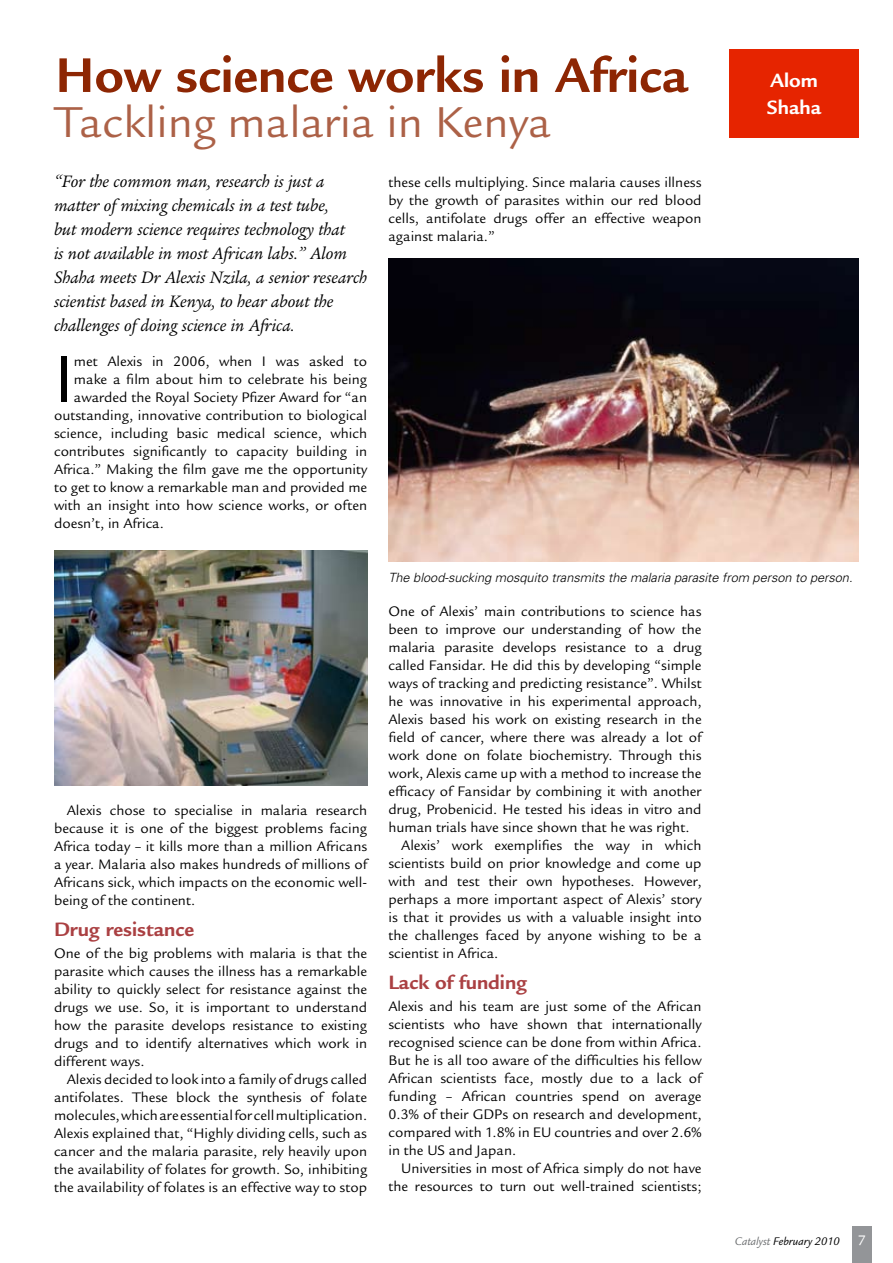
<style>
.page{position:relative;width:893px;height:1263px;background:#fff}
.page>*{position:absolute;margin:0;border:0;box-sizing:border-box;transform-origin:0 0}
.t1{font:71.85px "Legacy Sans";color:#000}
.t2{font:700 52.95px "Legacy Sans";color:#8d2603}
.t3{font:46.95px "Legacy Sans";color:#ac6147}
.t4{font:700 21px "Legacy Sans";color:#aa4042}
.t5{font:700 21px/27px "Legacy Sans";color:#fff}
.t6{font:italic 18px/24px "Legacy Ser ITC";color:#000}
.t7{font:15px/18px "Legacy Sans";color:#000;text-align:justify}
.t8{font:italic 300 12.75px "Univers";color:#000}
.t9{font:italic 12px "Legacy Sans";color:#000}
.s1{color:#6d6f71}
.s2{font-style:normal;font-size:15px;color:#fff}
</style>
<div class="page">
<div style="left:852px;top:1226px;width:20px;height:37px;background:#939598"></div>
<div style="left:729px;top:49px;width:130px;height:89px;background:#e62400"></div>
<img style="left:54px;top:551px;width:313px;height:235px">
<img style="left:388px;top:258px;width:471px;height:303px">
<h2 class="t2" style="left:55px;top:45px;width:634px">How science works in Africa</h2>
<h3 class="t3" style="left:55px;top:96px;width:498px">Tackling malaria in Kenya</h3>
<p class="t6" style="left:54px;top:169px;width:315px">“For the common man, research is just a matter of mixing chemicals in a test tube,<br>but modern science requires technology that<br>is not available in most African labs.” Alom Shaha meets Dr Alexis Nzila, a senior research scientist based in Kenya, to hear about the challenges of doing science in Africa.</p>
<h1 class="t1" style="left:54px;top:338px;width:21px">I</h1>
<p class="t7" style="left:74px;top:352px;width:295px">met Alexis in 2006, when I was asked to</p>
<p class="t7" style="left:74px;top:370px;width:295px">make a film about him to celebrate his being</p>
<p class="t7" style="left:74px;top:388px;width:295px">awarded the Royal Society Pfizer Award for “an</p>
<p class="t7" style="left:54px;top:406px;width:315px">outstanding, innovative contribution to biological</p>
<p class="t7" style="left:54px;top:424px;width:315px">science, including basic medical science, which</p>
<p class="t7" style="left:54px;top:442px;width:315px">contributes significantly to capacity building in</p>
<p class="t7" style="left:54px;top:460px;width:315px">Africa.” Making the film gave me the opportunity</p>
<p class="t7" style="left:54px;top:478px;width:315px">to get to know a remarkable man and provided me</p>
<p class="t7" style="left:54px;top:496px;width:315px">with an insight into how science works, or often</p>
<p class="t7" style="left:54px;top:514px;width:111px">doesn’t, in Africa.</p>
<p class="t7" style="left:388px;top:174px;width:315px">these cells multiplying. Since malaria causes illness by the growth of parasites within our red blood cells, antifolate drugs offer an effective weapon against malaria.”</p>
<h3 class="t5" style="left:767px;top:67px;width:56px">Alom<br>Shaha</h3>
<p class="t7" style="left:54px;top:801px;width:315px;text-indent:13px">Alexis chose to specialise in malaria research because it is one of the biggest problems facing Africa today – it kills more than a million Africans a year. Malaria also makes hundreds of millions of Africans sick, which impacts on the economic well&shy;being of the continent.</p>
<h3 class="t4" style="left:54px;top:917px;width:142px">Drug resistance</h3>
<p class="t7" style="left:54px;top:945px;width:315px">One of the big problems with malaria is that the parasite which causes the illness has a remarkable ability to quickly select for resistance against the drugs we use. So, it is important to understand how the parasite develops resistance to existing drugs and to identify alternatives which work in different ways.</p>
<p class="t7" style="left:54px;top:1071px;width:315px;text-indent:13px">Alexis decided to look into a family of drugs called antifolates. These block the synthesis of folate molecules, which are essential for cell multiplication.<br>Alexis explained that, “Highly dividing cells, such as cancer and the malaria parasite, rely heavily upon the availability of folates for growth. So, inhibiting the availability of folates is an effective way to stop</p>
<p class="t8" style="left:388px;top:569px;width:466px">The blood-sucking mosquito transmits the malaria parasite from person to person.</p>
<p class="t7" style="left:388px;top:602px;width:315px">One of Alexis’ main contributions to science has</p>
<p class="t7" style="left:388px;top:620px;width:315px">been to improve our understanding of how the</p>
<p class="t7" style="left:388px;top:638px;width:315px">malaria parasite develops resistance to a drug</p>
<p class="t7" style="left:388px;top:656px;width:315px">called Fansidar. He did this by developing “simple</p>
<p class="t7" style="left:388px;top:674px;width:315px">ways of tracking and predicting resistance”. Whilst</p>
<p class="t7" style="left:388px;top:692px;width:315px">he was innovative in his experimental approach,</p>
<p class="t7" style="left:388px;top:710px;width:315px">Alexis based his work on existing research in the</p>
<p class="t7" style="left:388px;top:728px;width:315px">field of cancer, where there was already a lot of</p>
<p class="t7" style="left:388px;top:746px;width:315px">work done on folate biochemistry. Through this</p>
<p class="t7" style="left:388px;top:764px;width:315px">work, Alexis came up with a method to increase the</p>
<p class="t7" style="left:388px;top:782px;width:315px">efficacy of Fansidar by combining it with another</p>
<p class="t7" style="left:388px;top:800px;width:315px">drug, Probenicid. He tested his ideas in vitro and</p>
<p class="t7" style="left:388px;top:818px;width:303px">human trials have since shown that he was right.</p>
<p class="t7" style="left:401px;top:836px;width:302px">Alexis’ work exemplifies the way in which</p>
<p class="t7" style="left:388px;top:854px;width:315px">scientists build on prior knowledge and come up</p>
<p class="t7" style="left:388px;top:872px;width:315px">with and test their own hypotheses. However,</p>
<p class="t7" style="left:388px;top:890px;width:315px">perhaps a more important aspect of Alexis’ story</p>
<p class="t7" style="left:388px;top:908px;width:315px">is that it provides us with a valuable insight into</p>
<p class="t7" style="left:388px;top:926px;width:315px">the challenges faced by anyone wishing to be a</p>
<p class="t7" style="left:388px;top:944px;width:111px">scientist in Africa.</p>
<h3 class="t4" style="left:388px;top:970px;width:140px">Lack of funding</h3>
<p class="t7" style="left:388px;top:997px;width:315px">Alexis and his team are just some of the African scientists who have shown that internationally recognised science can be done from within Africa.<br>But he is all too aware of the difficulties his fellow African scientists face, mostly due to a lack of funding – African countries spend on average 0.3% of their GDPs on research and development, compared with 1.8% in EU countries and over 2.6% in the US and Japan.</p>
<p class="t7" style="left:388px;top:1159px;width:315px;text-align:right">Universities in most of Africa simply do not have the resources to turn out well-trained scientists;</p>
<p class="t9" style="left:735px;top:1235px;width:133px"><span class="s1">Catalyst</span> February 2010 <span class="s2">7</span></p>
</div>
